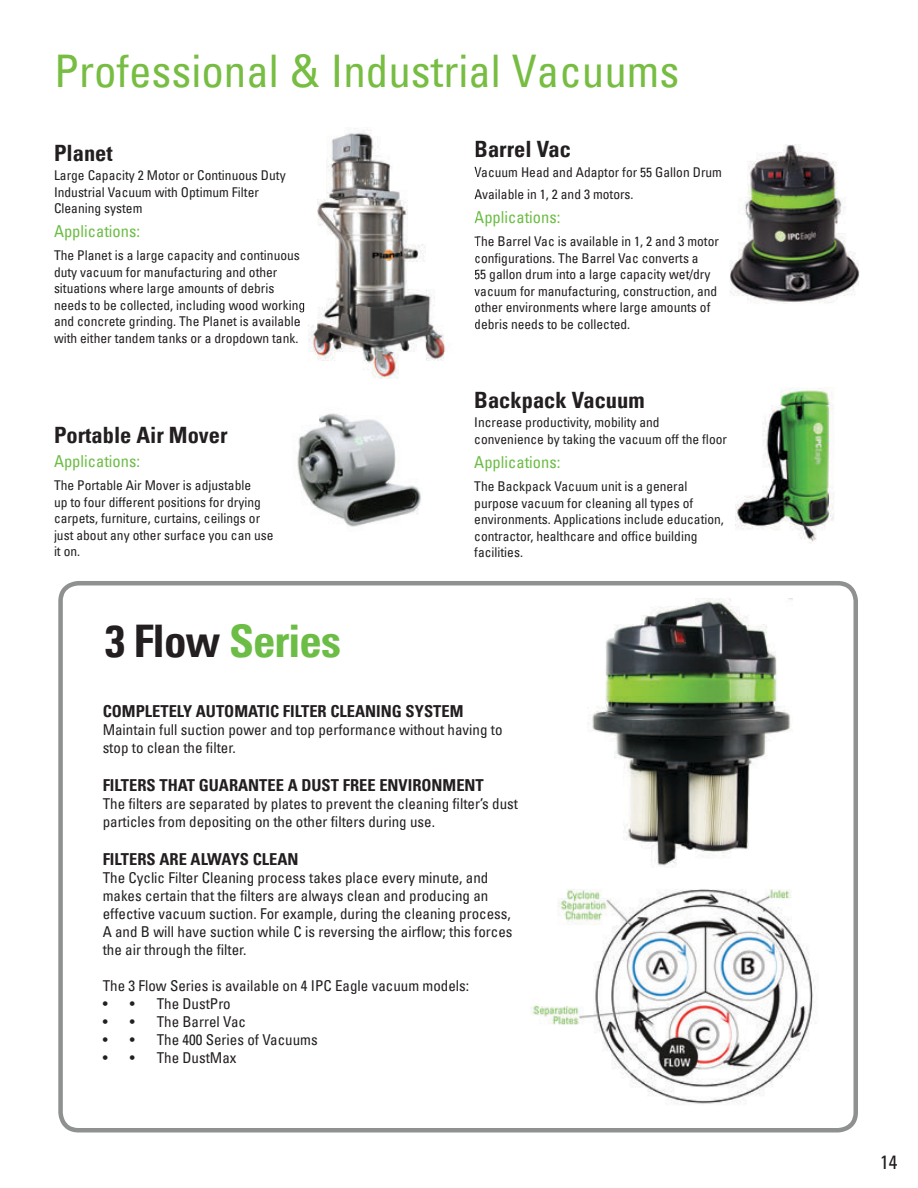
<style>
.page{position:relative;width:918px;height:1188px;background:#fff}
.page>*{position:absolute;margin:0;border:0;box-sizing:border-box;transform-origin:0 0}
.t1{font:condensed 45px "Univers LT Std";color:#76bd42}
.t2{font:700 condensed 45px "Univers LT Std";letter-spacing:-.025em;color:#6cbd45}
.t3{font:700 condensed 22.5px "Univers LT Std";color:#231f20}
.t4{font:condensed 19.5px "Univers LT Std";color:#231f20}
.t5{font:700 condensed 16.5px "Univers LT Std";color:#231f20}
.t6{font:condensed 16.5px "Univers LT Std";color:#6cbd45}
.t7{font:condensed 15px/18px "Univers LT Std";color:#231f20}
.t8{font:condensed 13.5px/16.5px "Univers LT Std";color:#231f20}
.s1{color:#231f20}
</style>
<div class="page">
<img style="left:297px;top:413px;width:124px;height:114px">
<img style="left:730px;top:144px;width:129px;height:160px">
<img style="left:736px;top:388px;width:99px;height:155px">
<img style="left:308px;top:129px;width:169px;height:250px">
<svg style="left:300px;top:302px;width:5px;height:11px"></svg>
<svg style="left:476px;top:141px;width:1px;height:16px"></svg>
<svg style="left:474px;top:167px;width:3px;height:12px"></svg>
<svg style="left:474px;top:189px;width:3px;height:12px"></svg>
<svg style="left:475px;top:211px;width:2px;height:15px"></svg>
<svg style="left:474px;top:237px;width:3px;height:92px"></svg>
<svg style="left:58px;top:581px;width:800px;height:552px"></svg>
<img style="left:588px;top:598px;width:204px;height:271px">
<img style="left:530px;top:881px;width:290px;height:229px">
<h1 class="t1" style="left:54px;top:42px;width:627px">Professional &amp; Industrial Vacuums</h1>
<h2 class="t3" style="left:54px;top:139px;width:60px">Planet</h2>
<p class="t8" style="left:54px;top:167px;width:233px">Large Capacity 2 Motor or Continuous Duty<br>Industrial Vacuum with Optimum Filter<br>Cleaning system</p>
<p class="t6" style="left:54px;top:221px;width:88px">Applications:</p>
<p class="t8" style="left:54px;top:247px;width:253px">The Planet is a large capacity and continuous duty vacuum for manufacturing and other situations where large amounts of debris needs to be collected, including wood working and concrete grinding. The Planet is available with either tandem tanks or a dropdown tank.</p>
<h2 class="t3" style="left:54px;top:421px;width:175px">Portable Air Mover</h2>
<p class="t6" style="left:54px;top:450px;width:88px">Applications:</p>
<p class="t8" style="left:54px;top:477px;width:221px">The Portable Air Mover is adjustable<br>up to four different positions for drying carpets, furniture, curtains, ceilings or just about any other surface you can use it on.</p>
<h1 class="t2" style="left:105px;top:614px;width:237px"><span class="s1">3 Flow</span> Series</h1>
<h2 class="t3" style="left:474px;top:135px;width:98px">Barrel Vac</h2>
<p class="t8" style="left:474px;top:160px;width:249px;line-height:22.5px">Vacuum Head and Adaptor for 55 Gallon Drum<br>Available in 1, 2 and 3 motors.</p>
<p class="t6" style="left:474px;top:207px;width:88px">Applications:</p>
<p class="t8" style="left:474px;top:233px;width:246px">The Barrel Vac is available in 1, 2 and 3 motor configurations. The Barrel Vac converts a<br>55 gallon drum into a large capacity wet/dry vacuum for manufacturing, construction, and other environments where large amounts of debris needs to be collected.</p>
<h2 class="t3" style="left:474px;top:386px;width:172px">Backpack Vacuum</h2>
<p class="t8" style="left:474px;top:414px;width:254px">Increase productivity, mobility and convenience by taking the vacuum off the floor</p>
<p class="t6" style="left:474px;top:452px;width:88px">Applications:</p>
<p class="t8" style="left:474px;top:478px;width:251px">The Backpack Vacuum unit is a general purpose vacuum for cleaning all types of environments. Applications include education, contractor, healthcare and office building facilities.</p>
<p class="t5" style="left:103px;top:701px;width:362px">COMPLETELY AUTOMATIC FILTER CLEANING SYSTEM</p>
<p class="t7" style="left:103px;top:721px;width:401px">Maintain full suction power and top performance without having to stop to clean the filter.</p>
<p class="t5" style="left:103px;top:775px;width:383px">FILTERS THAT GUARANTEE A DUST FREE ENVIRONMENT</p>
<p class="t7" style="left:103px;top:795px;width:417px">The filters are separated by plates to prevent the cleaning filter’s dust particles from depositing on the other filters during use.</p>
<p class="t5" style="left:103px;top:849px;width:197px">FILTERS ARE ALWAYS CLEAN</p>
<p class="t7" style="left:103px;top:868px;width:411px">The Cyclic Filter Cleaning process takes place every minute, and makes certain that the filters are always clean and producing an effective vacuum suction. For example, during the cleaning process, A and B will have suction while C is reversing the airflow; this forces the air through the filter.</p>
<p class="t7" style="left:103px;top:976px;width:368px">The 3 Flow Series is available on 4 IPC Eagle vacuum models:</p>
<p class="t7" style="left:103px;top:994px;width:33px">• •</p>
<p class="t7" style="left:157px;top:994px;width:76px">The DustPro</p>
<p class="t7" style="left:103px;top:1012px;width:33px">• •</p>
<p class="t7" style="left:157px;top:1012px;width:91px">The Barrel Vac</p>
<p class="t7" style="left:103px;top:1030px;width:33px">• •</p>
<p class="t7" style="left:157px;top:1030px;width:163px">The 400 Series of Vacuums</p>
<p class="t7" style="left:103px;top:1048px;width:33px">• •</p>
<p class="t7" style="left:157px;top:1048px;width:81px">The DustMax</p>
<h3 class="t4" style="left:880px;top:1149px;width:19px">14</h3>
</div>
